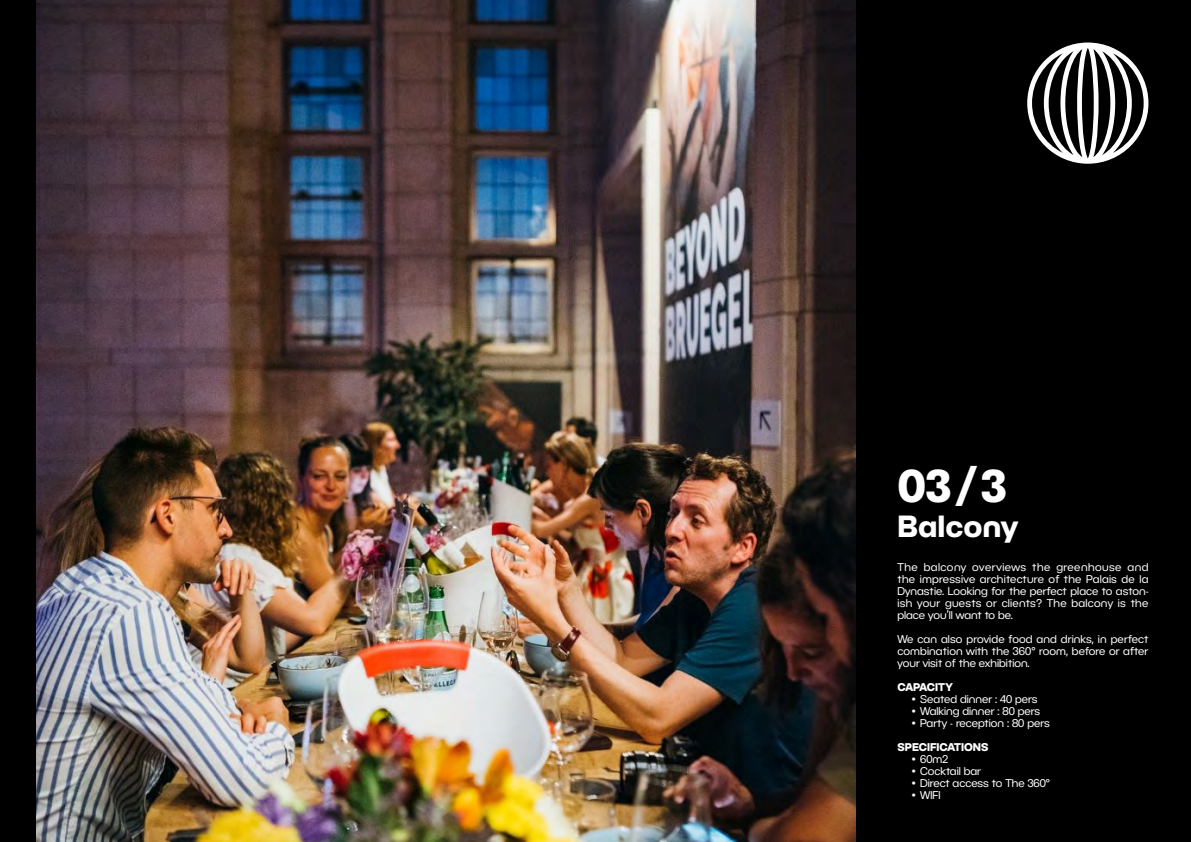
<style>
.page{position:relative;width:1191px;height:842px;background:#000}
.page>*{position:absolute;margin:0;border:0;box-sizing:border-box;transform-origin:0 0}
.t1{font:700 45px "BC Novatica CYR";color:#fff}
.t2{font:700 30px "BC Novatica CYR";color:#fff}
.t3{font:11px/12px "BC Novatica CYR";color:#fff;text-align:justify}
.t4{font:700 11px "BC Novatica CYR";color:#fff}
</style>
<div class="page">
<img style="left:36px;top:0;width:819px;height:842px">
<svg style="left:1027px;top:43px;width:121px;height:121px"></svg>
<h1 class="t1" style="left:897px;top:457px;width:111px">03/3</h1>
<h2 class="t2" style="left:897px;top:507px;width:122px">Balcony</h2>
<p class="t3" style="left:897px;top:561px;width:252px">The balcony overviews the greenhouse and the impressive architecture of the Palais de la Dynastie. Looking for the perfect place to aston&shy;ish your guests or clients? The balcony is the place you’ll want to be.</p>
<p class="t3" style="left:897px;top:633px;width:252px">We can also provide food and drinks, in perfect combination with the 360° room, before or after your visit of the exhibition.</p>
<p class="t4" style="left:897px;top:680px;width:57px">CAPACITY</p>
<p class="t3" style="left:911px;top:693px;width:127px">• Seated dinner : 40 pers</p>
<p class="t3" style="left:911px;top:705px;width:130px">• Walking dinner : 80 pers</p>
<p class="t3" style="left:911px;top:717px;width:140px">• Party - reception : 80 pers</p>
<p class="t4" style="left:897px;top:740px;width:93px">SPECIFICATIONS</p>
<p class="t3" style="left:911px;top:753px;width:38px">• 60m2</p>
<p class="t3" style="left:911px;top:765px;width:71px">• Cocktail bar</p>
<p class="t3" style="left:911px;top:777px;width:140px">• Direct access to The 360°</p>
<p class="t3" style="left:911px;top:789px;width:30px">• WIFI</p>
</div>
